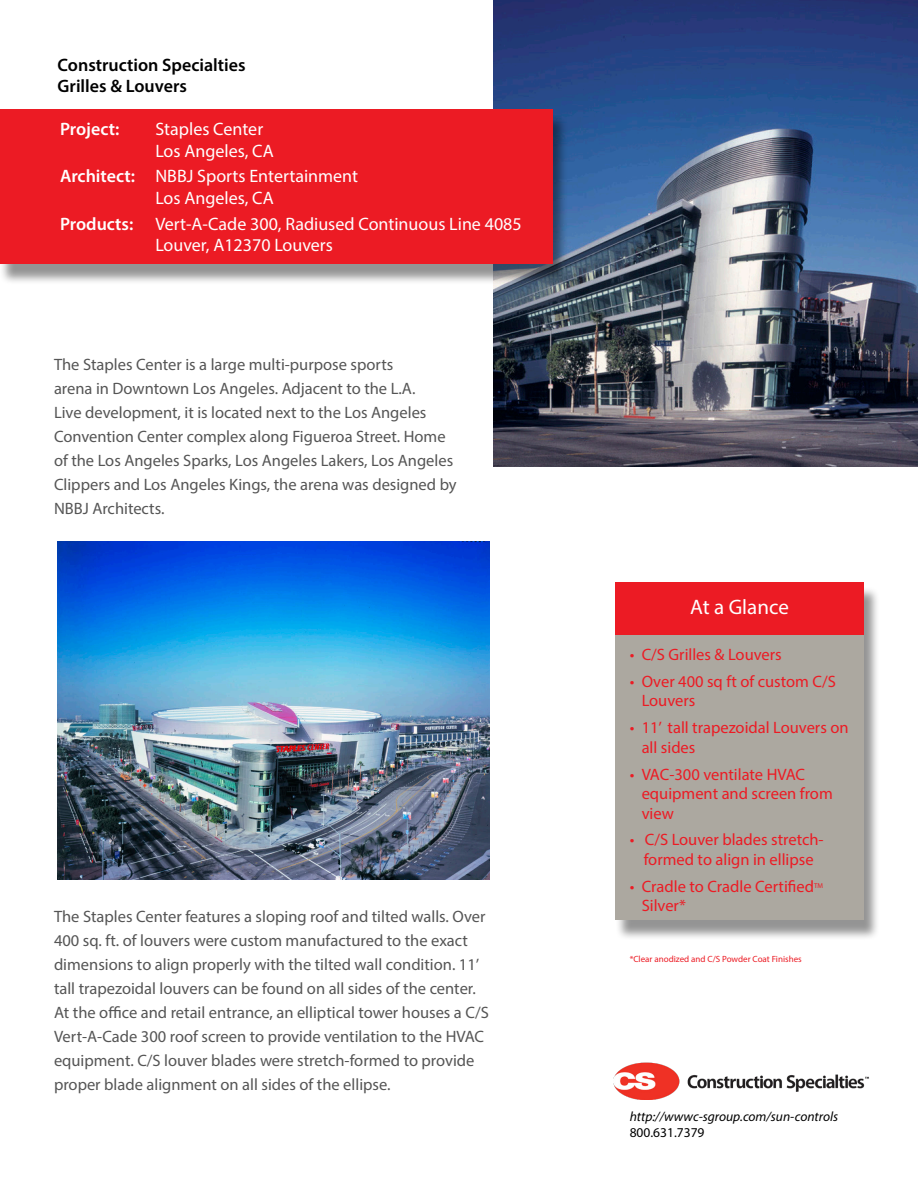
<style>
.page{position:relative;width:918px;height:1188px;background:#fff}
.page>*{position:absolute;margin:0;border:0;box-sizing:border-box;transform-origin:0 0}
.t1{font:21px "Myriad Pro";color:#fff}
.t2{font:18px/21.6px "Myriad Pro";color:#fff}
.t3{font:600 18px "Myriad Pro";color:#000}
.t4{font:600 18px "Myriad Pro";color:#fff}
.t5{font:16.5px/24px "Myriad Pro";color:#555}
.t6{font:16.5px/19.8px "Myriad Pro";color:#ec1b24}
.t7{font:italic 13.5px "Myriad Pro";color:#000}
.t8{font:13.5px "Myriad Pro";color:#000}
.t9{font:9px "Myriad Pro";color:#ec1b24}
.t10{font:7.05px "Myriad Pro";color:#ec1b24}
</style>
<div class="page">
<img style="left:613px;top:1062px;width:256px;height:38px">
<img style="left:493px;top:0;width:425px;height:466px">
<div style="left:615px;top:587px;width:265px;height:354px;background:#000;opacity:.42"></div>
<div style="left:616px;top:582px;width:248px;height:338px;background:#aca8a0"></div>
<div style="left:616px;top:582px;width:248px;height:52px;background:#ec1b24"></div>
<div style="left:0;top:113px;width:568px;height:172px;background:#000;opacity:.42"></div>
<div style="left:0;top:109px;width:553px;height:155px;background:#ec1b24"></div>
<img style="left:58px;top:542px;width:432px;height:338px">
<p class="t3" style="left:58px;top:53px;width:190px">Construction Specialties</p>
<p class="t3" style="left:58px;top:75px;width:131px">Grilles &amp; Louvers</p>
<p class="t4" style="left:60px;top:118px;width:61px">Project:</p>
<p class="t2" style="left:155px;top:118px;width:109px">Staples Center</p>
<p class="t2" style="left:155px;top:140px;width:120px">Los Angeles, CA</p>
<p class="t4" style="left:60px;top:165px;width:77px">Architect:</p>
<p class="t2" style="left:155px;top:165px;width:204px">NBBJ Sports Entertainment</p>
<p class="t2" style="left:155px;top:187px;width:120px">Los Angeles, CA</p>
<p class="t4" style="left:60px;top:212px;width:75px">Products:</p>
<p class="t2" style="left:155px;top:212px;width:368px">Vert-A-Cade 300, Radiused Continuous Line 4085<br>Louver, A12370 Louvers</p>
<p class="t5" style="left:54px;top:352px;width:404px">The Staples Center is a large multi-purpose sports<br>arena in Downtown Los Angeles. Adjacent to the L.A.<br>Live development, it is located next to the Los Angeles Convention Center complex along Figueroa Street. Home of the Los Angeles Sparks, Los Angeles Lakers, Los Angeles Clippers and Los Angeles Kings, the arena was designed by NBBJ Architects.</p>
<p class="t5" style="left:54px;top:904px;width:436px">The Staples Center features a sloping roof and tilted walls. Over 400 sq. ft. of louvers were custom manufactured to the exact dimensions to align properly with the tilted wall condition. 11’ tall trapezoidal louvers can be found on all sides of the center.<br>At the office and retail entrance, an elliptical tower houses a C/S Vert-A-Cade 300 roof screen to provide ventilation to the HVAC equipment. C/S louver blades were stretch-formed to provide proper blade alignment on all sides of the ellipse.</p>
<p class="t1" style="left:690px;top:594px;width:100px">At a Glance</p>
<p class="t6" style="left:630px;top:644px;width:154px">• C/S Grilles &amp; Louvers</p>
<p class="t6" style="left:642px;top:671px;width:196px;text-indent:-12px">• Over 400 sq ft of custom C/S<br>Louvers</p>
<p class="t6" style="left:642px;top:717px;width:208px;text-indent:-12px">• 11’ tall trapezoidal Louvers on all sides</p>
<p class="t6" style="left:642px;top:764px;width:193px;text-indent:-12px">• VAC-300 ventilate HVAC equipment and screen from view</p>
<p class="t6" style="left:630px;top:829px;width:195px">• C/S Louver blades stretch-</p>
<p class="t6" style="left:644px;top:849px;width:171px">formed to align in ellipse</p>
<p class="t6" style="left:630px;top:876px;width:186px">• Cradle to Cradle Certified</p>
<p class="t10" style="left:814px;top:881px;width:11px">TM</p>
<p class="t6" style="left:642px;top:896px;width:46px">Silver*</p>
<p class="t9" style="left:630px;top:953px;width:174px">*Clear anodized and C/S Powder Coat Finishes</p>
<p class="t7" style="left:630px;top:1108px;width:210px">http://wwwc-sgroup.com/sun-controls</p>
<p class="t8" style="left:630px;top:1124px;width:76px">800.631.7379</p>
</div>
